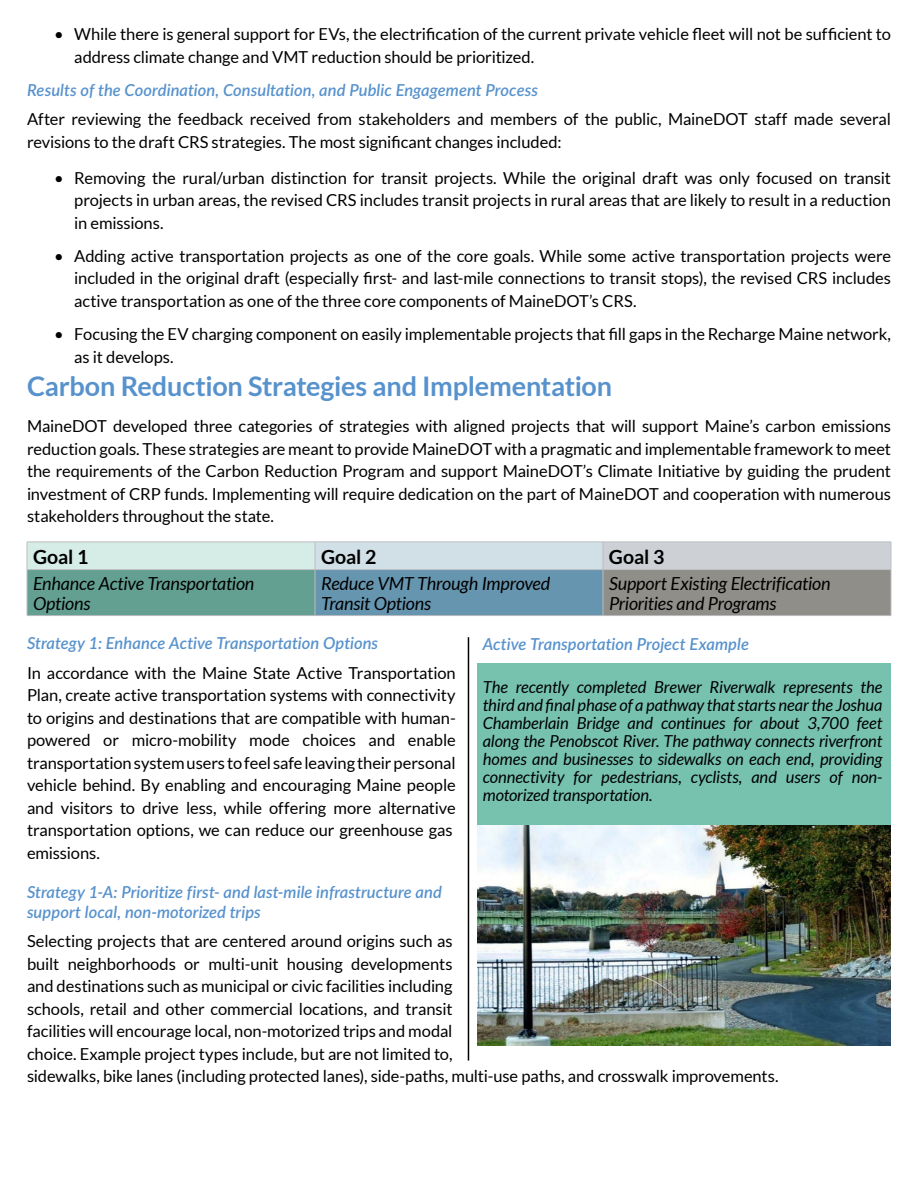
<style>
.page{position:relative;width:918px;height:1188px;background:#fff}
.page>*{position:absolute;margin:0;border:0;box-sizing:border-box;transform-origin:0 0}
.t1{font:700 27px "Lato";letter-spacing:-.01em;color:#5792cd}
.t2{font:700 19.5px "Lato";letter-spacing:-.01em;color:#000}
.t3{font:italic 18px/19.5px "Lato";letter-spacing:-.01em;color:#000}
.t4{font:16.5px/22.5px "Lato";letter-spacing:-.005em;color:#000}
.t5{font:italic 16.5px/18px "Lato";letter-spacing:-.005em;color:#000;text-align:justify}
.t6{font:italic 600 16.5px/19.5px "Lato";color:#5792cd}
</style>
<div class="page">
<div style="left:478px;top:663px;width:413px;height:383px;background:#76c2af"></div>
<hr style="left:468px;top:637px;width:1px;height:424px;background:#000">
<div style="left:27px;top:542px;width:288px;height:28px;background:#d6ede7"></div>
<div style="left:315px;top:542px;width:288px;height:28px;background:#d1dfe7"></div>
<div style="left:603px;top:542px;width:288px;height:28px;background:#cdd1d6"></div>
<div style="left:27px;top:570px;width:288px;height:46px;background:#63a091"></div>
<div style="left:315px;top:570px;width:288px;height:46px;background:#6695af"></div>
<div style="left:603px;top:570px;width:288px;height:46px;background:#8f8e88"></div>
<hr style="left:27px;top:542px;width:288px;height:1px;background:#bcbec0">
<svg style="left:27px;top:542px;width:1px;height:27px"></svg>
<hr style="left:315px;top:542px;width:288px;height:1px;background:#bcbec0">
<svg style="left:315px;top:542px;width:1px;height:27px"></svg>
<hr style="left:603px;top:542px;width:288px;height:1px;background:#bcbec0">
<svg style="left:603px;top:543px;width:1px;height:26px"></svg>
<svg style="left:891px;top:542px;width:1px;height:28px"></svg>
<hr style="left:27px;top:569px;width:288px;height:1px;background:#bcbec0">
<hr style="left:27px;top:570px;width:1px;height:46px;background:#bcbec0">
<hr style="left:315px;top:569px;width:288px;height:1px;background:#bcbec0">
<hr style="left:315px;top:570px;width:1px;height:46px;background:#bcbec0">
<hr style="left:603px;top:569px;width:288px;height:1px;background:#bcbec0">
<hr style="left:603px;top:570px;width:1px;height:46px;background:#bcbec0">
<hr style="left:891px;top:570px;width:1px;height:46px;background:#bcbec0">
<hr style="left:27px;top:615px;width:288px;height:1px;background:#bcbec0">
<hr style="left:315px;top:615px;width:288px;height:1px;background:#bcbec0">
<hr style="left:603px;top:615px;width:288px;height:1px;background:#bcbec0">
<img style="left:478px;top:825px;width:413px;height:221px">
<p class="t4" style="left:74px;top:23px;width:818px;text-indent:-20px">• While there is general support for EVs, the electrification of the current private vehicle fleet will not be sufficient to address climate change and VMT reduction should be prioritized.</p>
<p class="t6" style="left:27px;top:79px;width:513px">Results of the Coordination, Consultation, and Public Engagement Process</p>
<p class="t4" style="left:27px;top:108px;width:866px">After reviewing the feedback received from stakeholders and members of the public, MaineDOT staff made several</p>
<p class="t4" style="left:27px;top:130px;width:536px">revisions to the draft CRS strategies. The most significant changes included:</p>
<p class="t4" style="left:74px;top:166px;width:818px;text-align:justify;text-indent:-20px">• Removing the rural/urban distinction for transit projects. While the original draft was only focused on transit projects in urban areas, the revised CRS includes transit projects in rural areas that are likely to result in a reduction in emissions.</p>
<p class="t4" style="left:54px;top:245px;width:839px">• Adding active transportation projects as one of the core goals. While some active transportation projects were</p>
<p class="t4" style="left:74px;top:267px;width:818px">included in the original draft (especially first- and last-mile connections to transit stops), the revised CRS includes</p>
<p class="t4" style="left:74px;top:290px;width:564px">active transportation as one of the three core components of MaineDOT’s CRS.</p>
<p class="t4" style="left:74px;top:323px;width:818px;text-indent:-20px">• Focusing the EV charging component on easily implementable projects that fill gaps in the Recharge Maine network, as it develops.</p>
<h2 class="t1" style="left:27px;top:371px;width:587px">Carbon Reduction Strategies and Implementation</h2>
<p class="t4" style="left:27px;top:415px;width:866px;text-align:justify">MaineDOT developed three categories of strategies with aligned projects that will support Maine’s carbon emissions reduction goals. These strategies are meant to provide MaineDOT with a pragmatic and implementable framework to meet the requirements of the Carbon Reduction Program and support MaineDOT’s Climate Initiative by guiding the prudent investment of CRP funds. Implementing will require dedication on the part of MaineDOT and cooperation with numerous stakeholders throughout the state.</p>
<p class="t2" style="left:33px;top:545px;width:57px">Goal 1</p>
<p class="t3" style="left:33px;top:574px;width:223px">Enhance Active Transportation<br>Options</p>
<p class="t2" style="left:321px;top:545px;width:57px">Goal 2</p>
<p class="t3" style="left:321px;top:574px;width:231px">Reduce VMT Through Improved<br>Transit Options</p>
<p class="t2" style="left:609px;top:545px;width:57px">Goal 3</p>
<p class="t3" style="left:609px;top:574px;width:223px">Support Existing Electrification<br>Priorities and Programs</p>
<h4 class="t6" style="left:27px;top:633px;width:353px">Strategy 1: Enhance Active Transportation Options</h4>
<p class="t4" style="left:27px;top:661px;width:430px">In accordance with the Maine State Active Transportation Plan, create active transportation systems with connectivity to origins and destinations that are compatible with human&shy;powered or micro-mobility mode choices and enable transportation system users to feel safe leaving their personal vehicle behind. By enabling and encouraging Maine people and visitors to drive less, while offering more alternative transportation options, we can reduce our greenhouse gas emissions.</p>
<h4 class="t6" style="left:27px;top:882px;width:416px">Strategy 1-A: Prioritize first- and last-mile infrastructure and support local, non-motorized trips</h4>
<p class="t4" style="left:27px;top:930px;width:427px;text-align:justify">Selecting projects that are centered around origins such as built neighborhoods or multi-unit housing developments and destinations such as municipal or civic facilities including schools, retail and other commercial locations, and transit facilities will encourage local, non-motorized trips and modal choice. Example project types include, but are not limited to,</p>
<p class="t6" style="left:483px;top:634px;width:268px">Active Transportation Project Example</p>
<p class="t5" style="left:483px;top:679px;width:401px">The recently completed Brewer Riverwalk represents the</p>
<p class="t5" style="left:483px;top:697px;width:401px">third and final phase of a pathway that starts near the Joshua</p>
<p class="t5" style="left:483px;top:715px;width:401px">Chamberlain Bridge and continues for about 3,700 feet along the Penobscot River. The pathway connects riverfront homes and businesses to sidewalks on each end, providing connectivity for pedestrians, cyclists, and users of non&shy;motorized transportation.</p>
<p class="t4" style="left:27px;top:1065px;width:753px">sidewalks, bike lanes (including protected lanes), side-paths, multi-use paths, and crosswalk improvements.</p>
</div>
